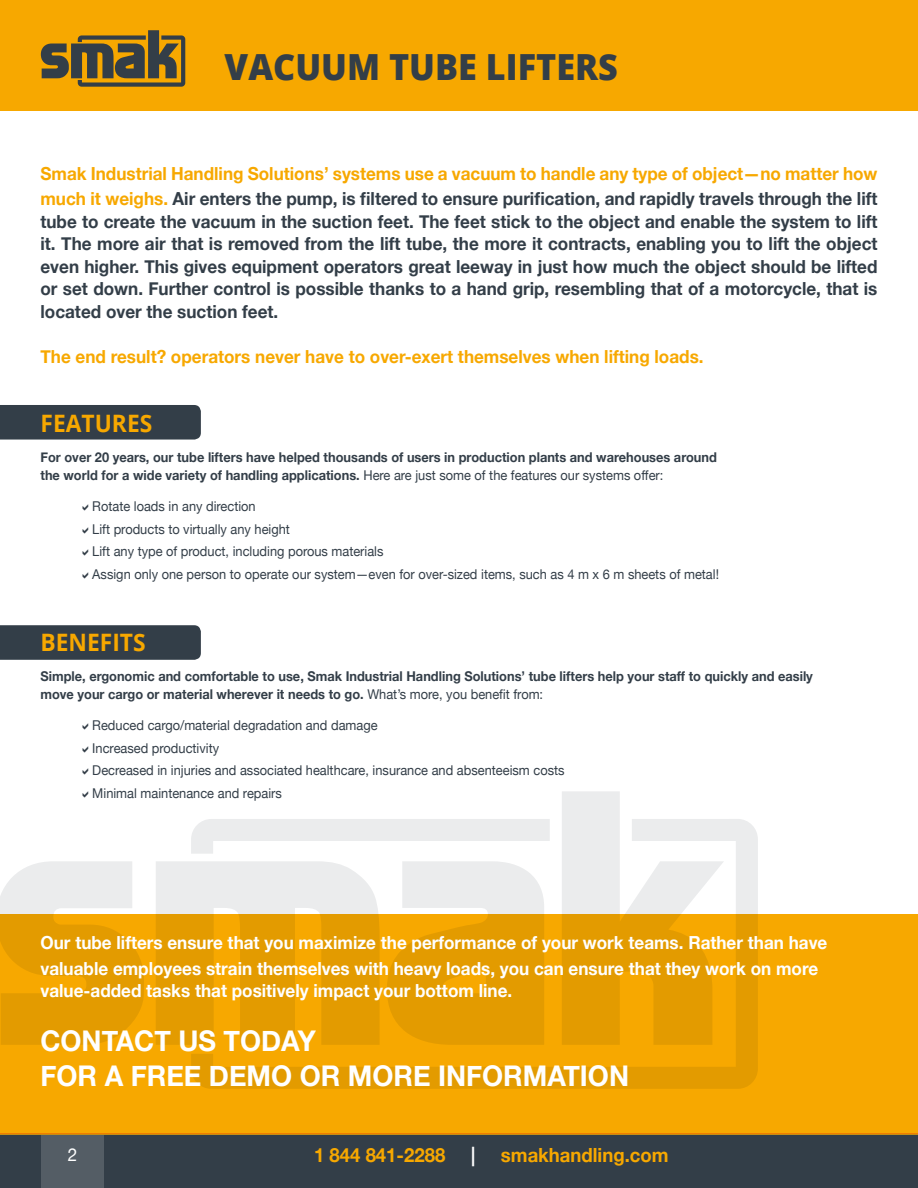
<style>
.page{position:relative;width:918px;height:1188px;background:#fff}
.page>*{position:absolute;margin:0;border:0;box-sizing:border-box;transform-origin:0 0}
.t1{font:800 36px "Open Sans";color:#333e48;scale:.95 1}
.t2{font:700 28.5px/34.5px "Helvetica Neue";color:#fff;scale:.95 1}
.t3{font:700 24px "Open Sans";color:#f7a800;scale:.95 1}
.t4{font:700 19.5px "Helvetica Neue";color:#f7a800;scale:.95 1}
.t5{font:700 19.5px "Helvetica Neue";color:#fff;scale:.95 1}
.t6{font:700 18px/22.5px "Helvetica Neue";color:#333e48;text-align:justify;scale:.95 1}
.t7{font:700 18px/25.5px "Helvetica Neue";color:#f7a800;scale:.95 1}
.t8{font:700 18px/25.5px "Helvetica Neue";color:#fff;scale:.95 1}
.t9{font:18px "Helvetica Neue";color:#fff;scale:.95 1}
.t10{font:700 13.5px/18px "Helvetica Neue";color:#333e48;scale:.95 1}
.t11{font:13.5px/22.5px "Helvetica Neue";color:#333e48;scale:.95 1}
.s1{color:#333e48}
.s2{font-weight:400}
</style>
<div class="page">
<div style="left:0;top:1134px;width:918px;height:54px;background:#333e48"></div>
<div style="left:41px;top:1135px;width:63px;height:53px;background:#545d65"></div>
<hr style="left:0;top:1133px;width:918px;height:2px;background:#f7a800">
<svg style="left:0;top:791px;width:758px;height:123px"></svg>
<div style="left:0;top:914px;width:918px;height:219px;background:linear-gradient(to right,#eaa000,#f2a500)"></div>
<div style="left:0;top:0;width:918px;height:110px;background:#f7a800"></div>
<svg style="left:41px;top:30px;width:144px;height:57px"></svg>
<div style="left:0;top:405px;width:201px;height:35px;background:#333e48"></div>
<div style="left:0;top:625px;width:201px;height:35px;background:#333e48"></div>
<svg style="left:83px;top:791px;width:5px;height:6px"></svg>
<h1 class="t1" style="left:225px;top:40px;width:416px">VACUUM TUBE LIFTERS</h1>
<p class="t7" style="left:40px;top:160px;width:883px">Smak Industrial Handling Solutions’ systems use a vacuum to handle any type of object—no matter how much it weighs. <span class="s1">Air enters the pump, is filtered to ensure purification, and rapidly travels through the lift</span></p>
<p class="t6" style="left:40px;top:209px;width:883px">tube to create the vacuum in the suction feet. The feet stick to the object and enable the system to lift it. The more air that is removed from the lift tube, the more it contracts, enabling you to lift the object even higher. This gives equipment operators great leeway in just how much the object should be lifted or set down. Further control is possible thanks to a hand grip, resembling that of a motorcycle, that is located over the suction feet.</p>
<p class="t7" style="left:40px;top:343px;width:700px">The end result? operators never have to over-exert themselves when lifting loads.</p>
<h3 class="t3" style="left:40px;top:406px;width:119px">FEATURES</h3>
<p class="t10" style="left:40px;top:447px;width:714px">For over 20 years, our tube lifters have helped thousands of users in production plants and warehouses around the world for a wide variety of handling applications. <span class="s2">Here are just some of the features our systems offer:</span></p>
<p class="t11" style="left:92px;top:495px;width:661px">Rotate loads in any direction<br>Lift products to virtually any height<br>Lift any type of product, including porous materials<br>Assign only one person to operate our system—even for over-sized items, such as 4 m x 6 m sheets of metal!</p>
<h3 class="t3" style="left:40px;top:625px;width:112px">BENEFITS</h3>
<p class="t10" style="left:40px;top:666px;width:815px">Simple, ergonomic and comfortable to use, Smak Industrial Handling Solutions’ tube lifters help your staff to quickly and easily move your cargo or material wherever it needs to go. <span class="s2">What’s more, you benefit from:</span></p>
<p class="t11" style="left:92px;top:714px;width:499px">Reduced cargo/material degradation and damage<br>Increased productivity<br>Decreased in injuries and associated healthcare, insurance and absenteeism costs Minimal maintenance and repairs</p>
<p class="t8" style="left:40px;top:929px;width:830px">Our tube lifters ensure that you maximize the performance of your work teams. Rather than have valuable employees strain themselves with heavy loads, you can ensure that they work on more</p>
<p class="t8" style="left:40px;top:977px;width:498px">value-added tasks that positively impact your bottom line.</p>
<h2 class="t2" style="left:40px;top:1023px;width:621px">CONTACT US TODAY<br>FOR A FREE DEMO OR MORE INFORMATION</h2>
<p class="t9" style="left:68px;top:1144px;width:12px">2</p>
<p class="t4" style="left:314px;top:1143px;width:140px">1 844 841-2288</p>
<p class="t5" style="left:471px;top:1143px;width:6px">|</p>
<p class="t4" style="left:501px;top:1143px;width:178px">smakhandling.com</p>
</div>
